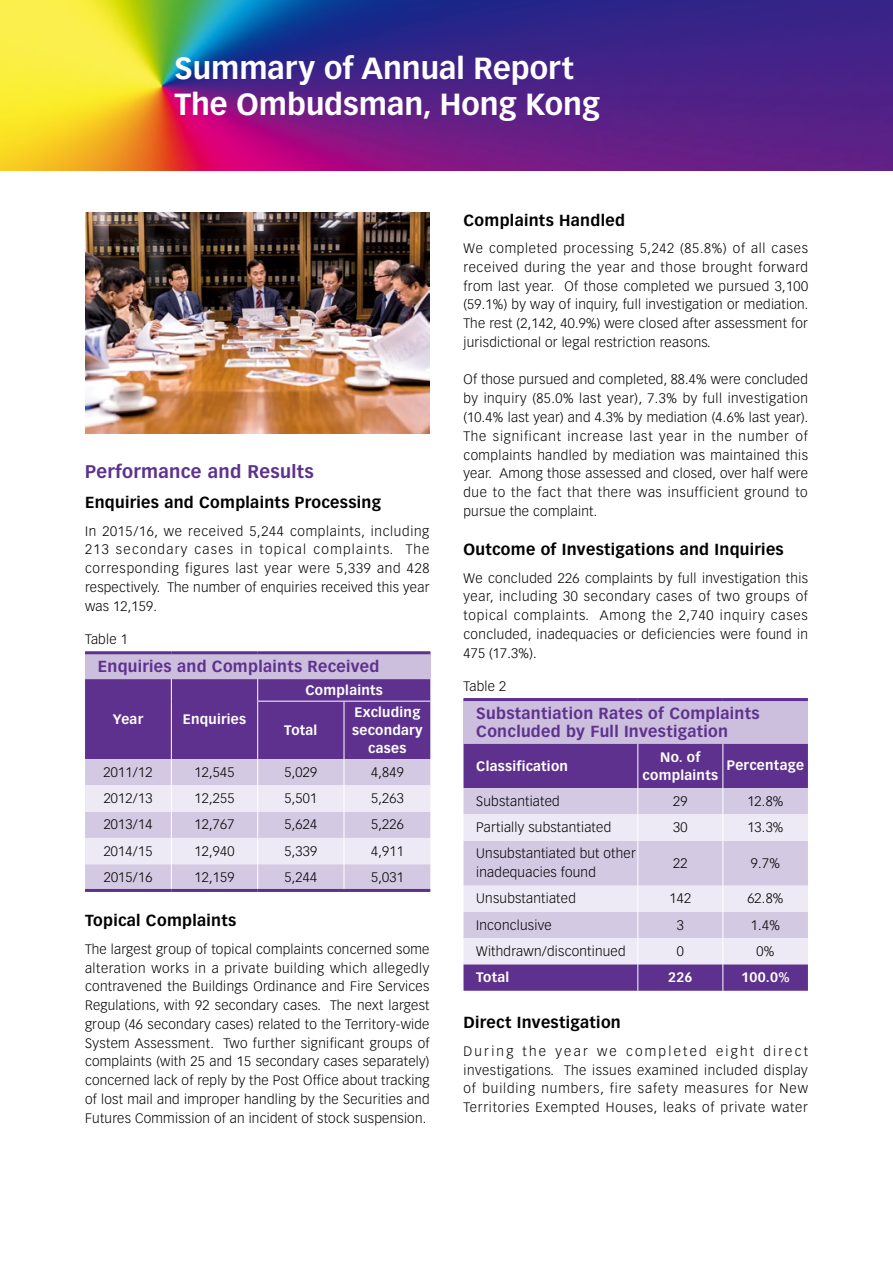
<style>
.page{position:relative;width:893px;height:1263px;background:#fff}
.page>*{position:absolute;margin:0;border:0;box-sizing:border-box;transform-origin:0 0}
.t1{font:700 30px/36px "Vectora LT Std";color:#fff}
.t2{font:700 18px "Vectora LT Std";letter-spacing:.02em;color:#5e318f}
.t3{font:700 15.75px "Vectora LT Std";letter-spacing:.02em;color:#000}
.t4{font:700 15.75px/18px "Vectora LT Std";letter-spacing:.02em;color:#5e318f}
.t5{font:300 13.5px/18.8px "Vectora LT Std";letter-spacing:.02em;color:#000;text-align:justify}
.t6{font:700 13.5px/18px "Vectora LT Std";letter-spacing:.02em;color:#fff;text-align:center}
</style>
<div class="page">
<img style="left:85px;top:213px;width:344px;height:221px">
<div style="left:85px;top:653px;width:345px;height:26px;background:#ccbedd"></div>
<svg style="left:85px;top:679px;width:345px;height:210px;background:#ae98c8"></svg>
<hr style="left:257px;top:701px;width:87px;height:1px;background:#fff">
<hr style="left:344px;top:701px;width:86px;height:1px;background:#fff">
<hr style="left:85px;top:651px;width:86px;height:3px;background:#5e318f">
<hr style="left:171px;top:651px;width:87px;height:3px;background:#5e318f">
<hr style="left:258px;top:651px;width:86px;height:3px;background:#5e318f">
<hr style="left:344px;top:651px;width:86px;height:3px;background:#5e318f">
<hr style="left:85px;top:889px;width:86px;height:3px;background:#5e318f">
<hr style="left:171px;top:889px;width:87px;height:3px;background:#5e318f">
<hr style="left:258px;top:889px;width:86px;height:3px;background:#5e318f">
<hr style="left:344px;top:889px;width:86px;height:3px;background:#5e318f">
<div style="left:463px;top:699px;width:345px;height:45px;background:#ccbedd"></div>
<div style="left:463px;top:841px;width:345px;height:45px;background:#d4c9e3"></div>
<svg style="left:463px;top:744px;width:345px;height:97px;background:#a68ec2"></svg>
<hr style="left:637px;top:841px;width:1px;height:45px;background:#fff">
<hr style="left:722px;top:841px;width:1px;height:45px;background:#fff">
<svg style="left:463px;top:886px;width:345px;height:105px;background:#c4b4d7"></svg>
<hr style="left:463px;top:698px;width:175px;height:3px;background:#5e318f">
<hr style="left:638px;top:698px;width:85px;height:3px;background:#5e318f">
<hr style="left:723px;top:698px;width:85px;height:3px;background:#5e318f">
<img style="left:0;top:0;width:893px;height:170px">
<h1 class="t1" style="left:174px;top:50px;width:427px">Summary of Annual Report<br>The Ombudsman, Hong Kong</h1>
<h2 class="t2" style="left:85px;top:461px;width:230px">Performance and Results</h2>
<p class="t3" style="left:85px;top:493px;width:298px">Enquiries and Complaints Processing</p>
<p class="t5" style="left:85px;top:522px;width:346px">In 2015/16, we received 5,244 complaints, including 213 secondary cases in topical complaints. The corresponding figures last year were 5,339 and 428 respectively. The number of enquiries received this year was 12,159.</p>
<p class="t5" style="left:85px;top:630px;width:44px">Table 1</p>
<p class="t4" style="left:98px;top:658px;width:283px">Enquiries and Complaints Received</p>
<p class="t6" style="left:113px;top:710px;width:32px">Year</p>
<p class="t6" style="left:183px;top:710px;width:65px">Enquiries</p>
<p class="t6" style="left:305px;top:681px;width:79px">Complaints</p>
<p class="t6" style="left:284px;top:721px;width:35px">Total</p>
<p class="t6" style="left:352px;top:703px;width:72px">Excluding secondary cases</p>
<p class="t5" style="left:104px;top:763px;width:50px">2011/12</p>
<p class="t5" style="left:195px;top:763px;width:41px">12,545</p>
<p class="t5" style="left:285px;top:763px;width:34px">5,029</p>
<p class="t5" style="left:371px;top:763px;width:34px">4,849</p>
<p class="t5" style="left:104px;top:789px;width:50px">2012/13</p>
<p class="t5" style="left:195px;top:789px;width:41px">12,255</p>
<p class="t5" style="left:285px;top:789px;width:34px">5,501</p>
<p class="t5" style="left:371px;top:789px;width:34px">5,263</p>
<p class="t5" style="left:104px;top:815px;width:50px">2013/14</p>
<p class="t5" style="left:195px;top:815px;width:41px">12,767</p>
<p class="t5" style="left:285px;top:815px;width:34px">5,624</p>
<p class="t5" style="left:371px;top:815px;width:34px">5,226</p>
<p class="t5" style="left:104px;top:841px;width:50px">2014/15</p>
<p class="t5" style="left:195px;top:841px;width:41px">12,940</p>
<p class="t5" style="left:285px;top:841px;width:34px">5,339</p>
<p class="t5" style="left:371px;top:841px;width:34px">4,911</p>
<p class="t5" style="left:104px;top:868px;width:50px">2015/16</p>
<p class="t5" style="left:195px;top:868px;width:41px">12,159</p>
<p class="t5" style="left:285px;top:868px;width:34px">5,244</p>
<p class="t5" style="left:371px;top:868px;width:34px">5,031</p>
<p class="t3" style="left:85px;top:911px;width:153px">Topical Complaints</p>
<p class="t5" style="left:85px;top:940px;width:346px">The largest group of topical complaints concerned some alteration works in a private building which allegedly contravened the Buildings Ordinance and Fire Services Regulations, with 92 secondary cases. The next largest group (46 secondary cases) related to the Territory-wide System Assessment. Two further significant groups of complaints (with 25 and 15 secondary cases separately) concerned lack of reply by the Post Office about tracking of lost mail and improper handling by the Securities and Futures Commission of an incident of stock suspension.</p>
<p class="t3" style="left:463px;top:211px;width:163px">Complaints Handled</p>
<p class="t5" style="left:463px;top:239px;width:346px">We completed processing 5,242 (85.8%) of all cases received during the year and those brought forward from last year. Of those completed we pursued 3,100 (59.1%) by way of inquiry, full investigation or mediation.<br>The rest (2,142, 40.9%) were closed after assessment for jurisdictional or legal restriction reasons.</p>
<p class="t5" style="left:463px;top:370px;width:346px">Of those pursued and completed, 88.4% were concluded by inquiry (85.0% last year), 7.3% by full investigation (10.4% last year) and 4.3% by mediation (4.6% last year).<br>The significant increase last year in the number of complaints handled by mediation was maintained this year. Among those assessed and closed, over half were due to the fact that there was insufficient ground to pursue the complaint.</p>
<p class="t3" style="left:463px;top:540px;width:322px">Outcome of Investigations and Inquiries</p>
<p class="t5" style="left:463px;top:569px;width:346px">We concluded 226 complaints by full investigation this year, including 30 secondary cases of two groups of topical complaints. Among the 2,740 inquiry cases concluded, inadequacies or deficiencies were found in 475 (17.3%).</p>
<p class="t5" style="left:463px;top:677px;width:44px">Table 2</p>
<p class="t4" style="left:476px;top:704px;width:285px">Substantiation Rates of Complaints<br>Concluded by Full Investigation</p>
<p class="t6" style="left:476px;top:757px;width:93px">Classification</p>
<p class="t6" style="left:643px;top:748px;width:77px">No. of complaints</p>
<p class="t6" style="left:727px;top:757px;width:79px">Percentage</p>
<p class="t5" style="left:476px;top:792px;width:85px">Substantiated</p>
<p class="t5" style="left:673px;top:792px;width:16px">29</p>
<p class="t5" style="left:747px;top:792px;width:38px">12.8%</p>
<p class="t5" style="left:476px;top:818px;width:136px">Partially substantiated</p>
<p class="t5" style="left:673px;top:818px;width:16px">30</p>
<p class="t5" style="left:747px;top:818px;width:38px">13.3%</p>
<p class="t5" style="left:476px;top:844px;width:161px">Unsubstantiated but other inadequacies found</p>
<p class="t5" style="left:673px;top:854px;width:16px">22</p>
<p class="t5" style="left:751px;top:854px;width:30px">9.7%</p>
<p class="t5" style="left:476px;top:889px;width:101px">Unsubstantiated</p>
<p class="t5" style="left:670px;top:889px;width:23px">142</p>
<p class="t5" style="left:747px;top:889px;width:38px">62.8%</p>
<p class="t5" style="left:476px;top:915px;width:77px">Inconclusive</p>
<p class="t5" style="left:677px;top:915px;width:9px">3</p>
<p class="t5" style="left:751px;top:915px;width:30px">1.4%</p>
<p class="t5" style="left:476px;top:942px;width:151px">Withdrawn/discontinued</p>
<p class="t5" style="left:677px;top:942px;width:9px">0</p>
<p class="t5" style="left:756px;top:942px;width:19px">0%</p>
<p class="t6" style="left:476px;top:968px;width:35px">Total</p>
<p class="t6" style="left:668px;top:968px;width:26px">226</p>
<p class="t6" style="left:741px;top:968px;width:50px">100.0%</p>
<p class="t3" style="left:463px;top:1013px;width:159px">Direct Investigation</p>
<p class="t5" style="left:463px;top:1042px;width:346px">During the year we completed eight direct investigations. The issues examined included display of building numbers, fire safety measures for New Territories Exempted Houses, leaks of private water</p>
</div>
